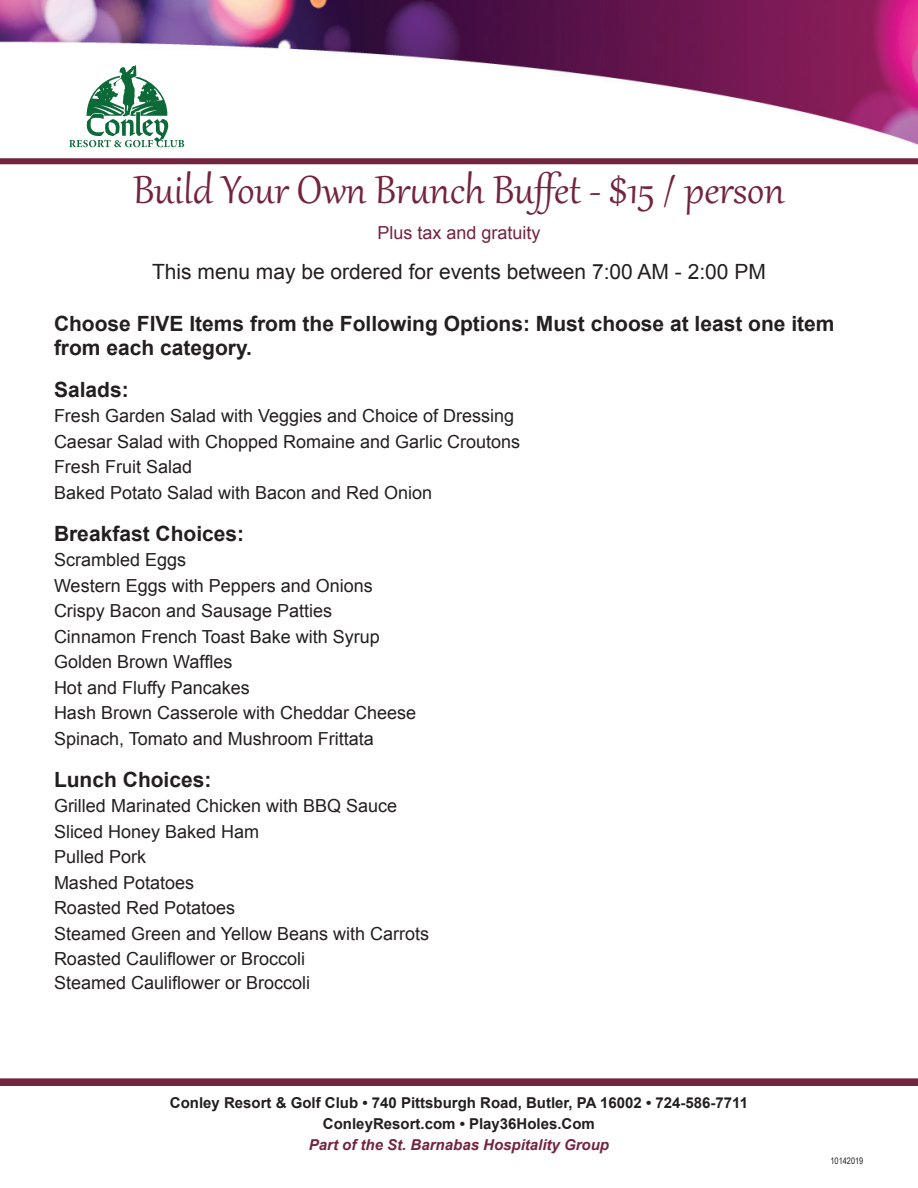
<style>
.page{position:relative;width:918px;height:1188px;background:#fff}
.page>*{position:absolute;margin:0;border:0;box-sizing:border-box;transform-origin:0 0}
.t1{font:48px "Gabriola";color:#73243e}
.t2{font:700 21px/24px "Arial";color:#231f20}
.t3{font:21px "Arial";color:#231f20}
.t4{font:18px/25.5px "Arial";color:#231f20}
.t5{font:18px "Arial";color:#73243e}
.t6{font:700 15px/21px "Arial";color:#231f20;text-align:center}
.t7{font:italic 700 15px "Arial";color:#73243e}
.t8{font:9px "Arial Narrow";color:#231f20}
</style>
<div class="page">
<div style="left:0;top:1080px;width:918px;height:6px;background:#73243e"></div>
<img style="left:0;top:0;width:918px;height:148px">
<svg style="left:69px;top:65px;width:115px;height:82px"></svg>
<div style="left:0;top:158px;width:918px;height:6px;background:#73243e"></div>
<div style="left:0;top:1078px;width:918px;height:6px;background:#73243e"></div>
<h1 class="t1" style="left:133px;top:159px;width:653px">Build Your Own Brunch Buffet - $15 / person</h1>
<p class="t5" style="left:377px;top:221px;width:165px">Plus tax and gratuity</p>
<p class="t3" style="left:152px;top:258px;width:615px">This menu may be ordered for events between 7:00 AM - 2:00 PM</p>
<p class="t2" style="left:54px;top:312px;width:782px">Choose FIVE Items from the Following Options: Must choose at least one item from each category.</p>
<p class="t2" style="left:54px;top:378px;width:76px">Salads:</p>
<p class="t4" style="left:54px;top:403px;width:468px">Fresh Garden Salad with Veggies and Choice of Dressing Caesar Salad with Chopped Romaine and Garlic Croutons Fresh Fruit Salad<br>Baked Potato Salad with Bacon and Red Onion</p>
<p class="t2" style="left:54px;top:522px;width:192px">Breakfast Choices:</p>
<p class="t4" style="left:54px;top:547px;width:364px">Scrambled Eggs<br>Western Eggs with Peppers and Onions<br>Crispy Bacon and Sausage Patties<br>Cinnamon French Toast Bake with Syrup<br>Golden Brown Waffles<br>Hot and Fluffy Pancakes<br>Hash Brown Casserole with Cheddar Cheese<br>Spinach, Tomato and Mushroom Frittata</p>
<p class="t2" style="left:54px;top:768px;width:159px">Lunch Choices:</p>
<p class="t4" style="left:54px;top:793px;width:377px">Grilled Marinated Chicken with BBQ Sauce<br>Sliced Honey Baked Ham<br>Pulled Pork<br>Mashed Potatoes<br>Roasted Red Potatoes<br>Steamed Green and Yellow Beans with Carrots<br>Roasted Cauliflower or Broccoli<br>Steamed Cauliflower or Broccoli</p>
<p class="t6" style="left:170px;top:1093px;width:580px">Conley Resort &amp; Golf Club • 740 Pittsburgh Road, Butler, PA 16002 • 724-586-7711<br>ConleyResort.com • Play36Holes.Com</p>
<p class="t7" style="left:309px;top:1135px;width:302px">Part of the St. Barnabas Hospitality Group</p>
<p class="t8" style="left:831px;top:1154px;width:34px">10142019</p>
</div>
